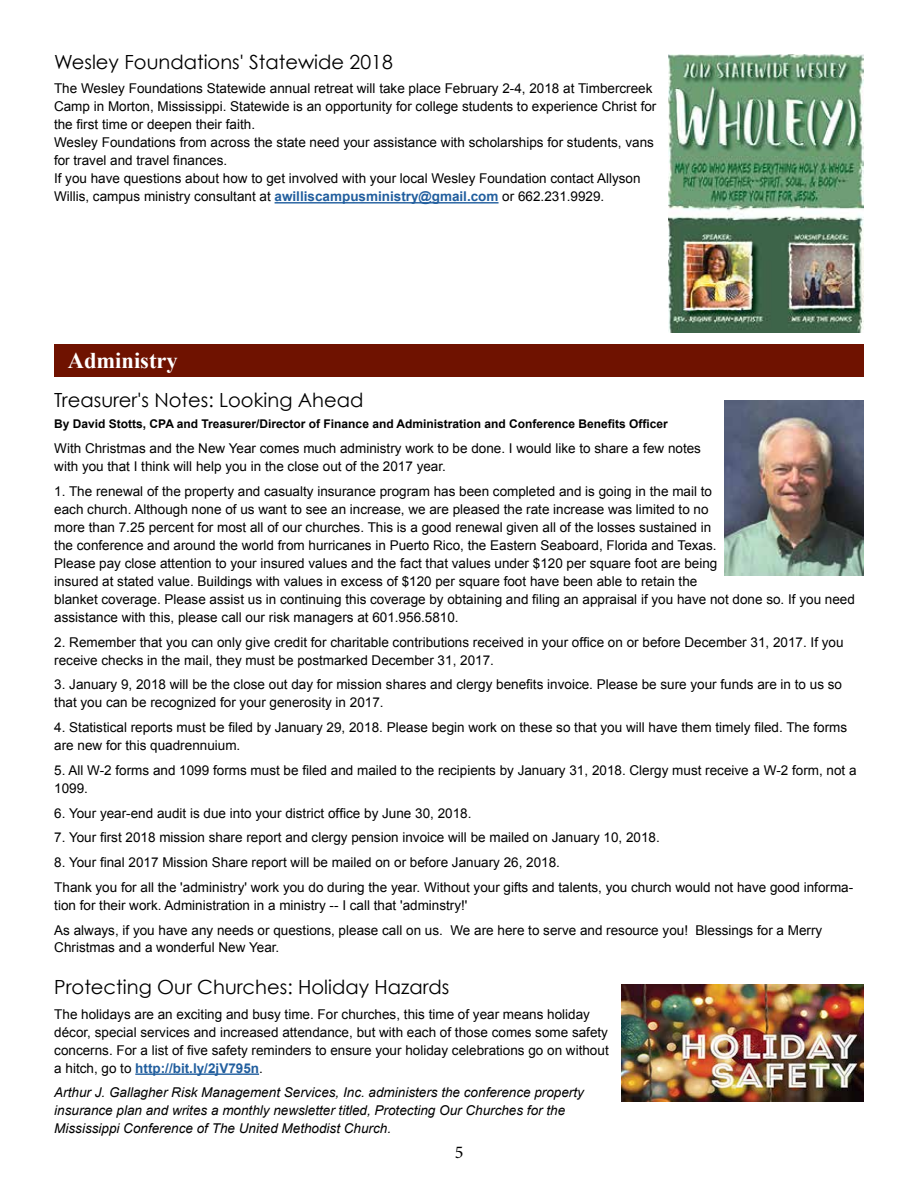
<style>
.page{position:relative;width:918px;height:1188px;background:#fff}
.page>*{position:absolute;margin:0;border:0;box-sizing:border-box;transform-origin:0 0}
.t1{font:700 22.5px "Times New Roman";color:#fff}
.t2{font:19.5px "Century Gothic";color:#000}
.t3{font:18px "Minion Pro";color:#000}
.t4{font:13.5px/18px "Arial";color:#000}
.t5{font:italic 13.5px/18px "Arial";color:#000}
.t6{font:700 12px "Arial";color:#000}
.s1{font-weight:700;color:#215e9e}
</style>
<div class="page">
<img style="left:668px;top:54px;width:196px;height:279px">
<hr style="left:275px;top:202px;width:224px;height:2px;background:#215e9e">
<div style="left:54px;top:345px;width:810px;height:32px;background:#6f1200"></div>
<hr style="left:135px;top:1073px;width:124px;height:2px;background:#215e9e">
<img style="left:622px;top:985px;width:242px;height:116px">
<img style="left:724px;top:401px;width:140px;height:175px">
<h2 class="t2" style="left:54px;top:50px;width:340px">Wesley Foundations' Statewide 2018</h2>
<p class="t4" style="left:54px;top:80px;width:604px">The Wesley Foundations Statewide annual retreat will take place February 2-4, 2018 at Timbercreek Camp in Morton, Mississippi. Statewide is an opportunity for college students to experience Christ for the first time or deepen their faith.<br>Wesley Foundations from across the state need your assistance with scholarships for students, vans for travel and travel finances.<br>If you have questions about how to get involved with your local Wesley Foundation contact Allyson Willis, campus ministry consultant at <span class="s1">awilliscampusministry@gmail.com</span> or 662.231.9929.</p>
<h1 class="t1" style="left:68px;top:345px;width:112px">Administry</h1>
<h2 class="t2" style="left:54px;top:388px;width:311px">Treasurer's Notes: Looking Ahead</h2>
<p class="t6" style="left:54px;top:416px;width:615px">By David Stotts, CPA and Treasurer/Director of Finance and Administration and Conference Benefits Officer</p>
<p class="t4" style="left:54px;top:440px;width:648px">With Christmas and the New Year comes much administry work to be done. I would like to share a few notes with you that I think will help you in the close out of the 2017 year.</p>
<p class="t4" style="left:54px;top:482px;width:802px">1. The renewal of the property and casualty insurance program has been completed and is going in the mail to<br>each church. Although none of us want to see an increase, we are pleased the rate increase was limited to no<br>more than 7.25 percent for most all of our churches. This is a good renewal given all of the losses sustained in<br>the conference and around the world from hurricanes in Puerto Rico, the Eastern Seaboard, Florida and Texas.<br>Please pay close attention to your insured values and the fact that values under $120 per square foot are being<br>insured at stated value. Buildings with values in excess of $120 per square foot have been able to retain the<br>blanket coverage. Please assist us in continuing this coverage by obtaining and filing an appraisal if you have not done so. If you need assistance with this, please call our risk managers at 601.956.5810.</p>
<p class="t4" style="left:54px;top:633px;width:791px">2. Remember that you can only give credit for charitable contributions received in your office on or before December 31, 2017. If you receive checks in the mail, they must be postmarked December 31, 2017.</p>
<p class="t4" style="left:54px;top:676px;width:789px">3. January 9, 2018 will be the close out day for mission shares and clergy benefits invoice. Please be sure your funds are in to us so that you can be recognized for your generosity in 2017.</p>
<p class="t4" style="left:54px;top:718px;width:794px">4. Statistical reports must be filed by January 29, 2018. Please begin work on these so that you will have them timely filed. The forms are new for this quadrennuium.</p>
<p class="t4" style="left:54px;top:761px;width:804px">5. All W-2 forms and 1099 forms must be filed and mailed to the recipients by January 31, 2018. Clergy must receive a W-2 form, not a<br>1099.</p>
<p class="t4" style="left:54px;top:804px;width:419px">6. Your year-end audit is due into your district office by June 30, 2018.</p>
<p class="t4" style="left:54px;top:829px;width:607px">7. Your first 2018 mission share report and clergy pension invoice will be mailed on January 10, 2018.</p>
<p class="t4" style="left:54px;top:850px;width:801px;line-height:24.8px">8. Your final 2017 Mission Share report will be mailed on or before January 26, 2018.<br>Thank you for all the 'administry' work you do during the year. Without your gifts and talents, you church would not have good informa-</p>
<p class="t4" style="left:54px;top:893px;width:770px;line-height:24.8px">tion for their work. Administration in a ministry -- I call that 'adminstry!'<br>As always, if you have any needs or questions, please call on us. We are here to serve and resource you! Blessings for a Merry</p>
<p class="t4" style="left:54px;top:939px;width:227px">Christmas and a wonderful New Year.</p>
<h2 class="t2" style="left:54px;top:975px;width:397px">Protecting Our Churches: Holiday Hazards</h2>
<p class="t4" style="left:54px;top:1005px;width:556px">The holidays are an exciting and busy time. For churches, this time of year means holiday décor, special services and increased attendance, but with each of those comes some safety concerns. For a list of five safety reminders to ensure your holiday celebrations go on without a hitch, go to <span class="s1">http://bit.ly/2jV795n</span>.</p>
<p class="t5" style="left:54px;top:1084px;width:531px">Arthur J. Gallagher Risk Management Services, Inc. administers the conference property insurance plan and writes a monthly newsletter titled, Protecting Our Churches for the<br>Mississippi Conference of The United Methodist Church.</p>
<h3 class="t3" style="left:455px;top:1140px;width:10px">5</h3>
</div>
